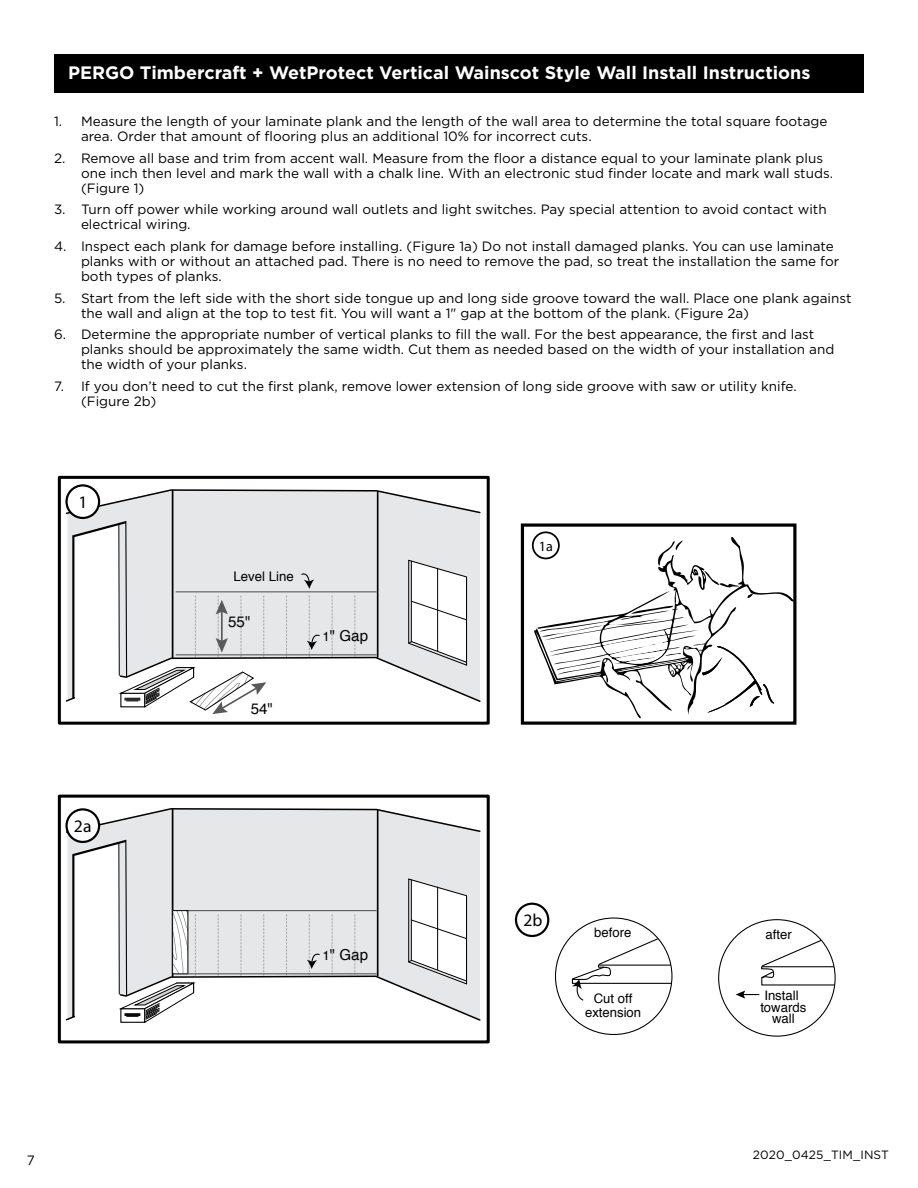
<style>
.page{position:relative;width:918px;height:1188px;background:#fff}
.page>*{position:absolute;margin:0;border:0;box-sizing:border-box;transform-origin:0 0}
.t1{font:700 18px "Gotham";color:#fff}
.t2{font:17.7px "Myriad Pro";color:#000}
.t3{font:17.55px "Myriad Pro";color:#000}
.t4{font:15.15px "Helvetica";color:#000}
.t5{font:14.1px "Myriad Pro";color:#000}
.t6{font:13.5px/15px "Gotham";color:#000}
.t7{font:13.2px "Helvetica";color:#000}
.t8{font:13.05px/11.4px "Helvetica";color:#000;text-align:center}
.t9{font:12px "Gotham";letter-spacing:.01em;color:#000}
.s1{font-size:13.2px}
</style>
<div class="page">
<div style="left:54px;top:54px;width:810px;height:39px;background:#000"></div>
<div style="left:67px;top:515px;width:413px;height:6px;background:#e6e7e8"></div>
<svg style="left:65px;top:489px;width:416px;height:26px"></svg>
<div style="left:58px;top:476px;width:432px;height:249px;border:3px solid #000"></div>
<hr style="left:172px;top:491px;width:1px;height:167px;background:#000">
<hr style="left:377px;top:492px;width:1px;height:165px;background:#000">
<div style="left:67px;top:485px;width:32px;height:33px;background:#fff;border-radius:50%"></div>
<div style="left:65px;top:484px;width:35px;height:35px;border:2px solid #000;border-radius:50%"></div>
<svg style="left:65px;top:521px;width:416px;height:193px"></svg>
<svg style="left:536px;top:540px;width:238px;height:173px"></svg>
<div style="left:533px;top:532px;width:26px;height:26px;background:#fff;border-radius:50%"></div>
<div style="left:532px;top:531px;width:28px;height:28px;border:2px solid #000;border-radius:50%"></div>
<div style="left:521px;top:523px;width:275px;height:202px;border:2px solid #000"></div>
<div style="left:67px;top:834px;width:413px;height:6px;background:#e6e7e8"></div>
<svg style="left:65px;top:808px;width:416px;height:26px"></svg>
<div style="left:58px;top:795px;width:432px;height:248px;border:3px solid #000"></div>
<hr style="left:172px;top:809px;width:1px;height:168px;background:#000">
<hr style="left:377px;top:811px;width:1px;height:165px;background:#000">
<div style="left:67px;top:809px;width:32px;height:33px;background:#fff;border-radius:50%"></div>
<div style="left:65px;top:808px;width:35px;height:35px;border:2px solid #000;border-radius:50%"></div>
<svg style="left:65px;top:840px;width:416px;height:183px"></svg>
<svg style="left:736px;top:935px;width:99px;height:64px"></svg>
<svg style="left:571px;top:933px;width:101px;height:68px"></svg>
<div style="left:515px;top:903px;width:34px;height:34px;border:2px solid #000;border-radius:50%"></div>
<h1 class="t1" style="left:68px;top:62px;width:744px">PERGO Timbercraft + WetProtect Vertical Wainscot Style Wall Install Instructions</h1>
<p class="t6" style="left:81px;top:113px;width:748px;text-indent:-27px">1. Measure the length of your laminate plank and the length of the wall area to determine the total square footage area. Order that amount of flooring plus an additional 10% for incorrect cuts.</p>
<p class="t6" style="left:81px;top:150px;width:754px;text-indent:-27px">2. Remove all base and trim from accent wall. Measure from the floor a distance equal to your laminate plank plus one inch then level and mark the wall with a chalk line. With an electronic stud finder locate and mark wall studs. (Figure 1)</p>
<p class="t6" style="left:81px;top:202px;width:747px;text-indent:-27px">3. Turn off power while working around wall outlets and light switches. Pay special attention to avoid contact with electrical wiring.</p>
<p class="t6" style="left:81px;top:238px;width:760px;text-indent:-27px">4. Inspect each plank for damage before installing. (Figure 1a) Do not install damaged planks. You can use laminate planks with or without an attached pad. There is no need to remove the pad, so treat the installation the same for both types of planks.</p>
<p class="t6" style="left:81px;top:290px;width:772px;text-indent:-27px">5. Start from the left side with the short side tongue up and long side groove toward the wall. Place one plank against the wall and align at the top to test fit. You will want a 1" gap at the bottom of the plank. (Figure 2a)</p>
<p class="t6" style="left:81px;top:327px;width:755px;text-indent:-27px">6. Determine the appropriate number of vertical planks to fill the wall. For the best appearance, the first and last planks should be approximately the same width. Cut them as needed based on the width of your installation and the width of your planks.</p>
<p class="t6" style="left:81px;top:379px;width:717px;text-indent:-27px">7. If you don’t need to cut the first plank, remove lower extension of long side groove with saw or utility knife. (Figure 2b)</p>
<h2 class="t2" style="left:78px;top:491px;width:11px">1</h2>
<h2 class="t2" style="left:74px;top:815px;width:19px">2a</h2>
<p class="t7" style="left:234px;top:567px;width:62px">Level Line</p>
<p class="t4" style="left:228px;top:610px;width:24px">55"</p>
<p class="t4" style="left:251px;top:697px;width:24px">54"</p>
<p class="t4" style="left:323px;top:624px;width:47px"><span class="s1">1</span>" Gap</p>
<p class="t4" style="left:323px;top:943px;width:47px"><span class="s1">1</span>" Gap</p>
<p class="t5" style="left:539px;top:537px;width:16px">1a</p>
<p class="t3" style="left:523px;top:910px;width:20px">2b</p>
<p class="t8" style="left:594px;top:928px;width:39px">before</p>
<p class="t8" style="left:766px;top:929px;width:28px">after</p>
<p class="t8" style="left:585px;top:992px;width:58px;line-height:13.6px">Cut off extension</p>
<p class="t8" style="left:760px;top:990px;width:47px">Install towards wall</p>
<p class="t6" style="left:27px;top:1153px;width:10px">7</p>
<p class="t9" style="left:753px;top:1148px;width:138px">2020_0425_TIM_INST</p>
</div>
